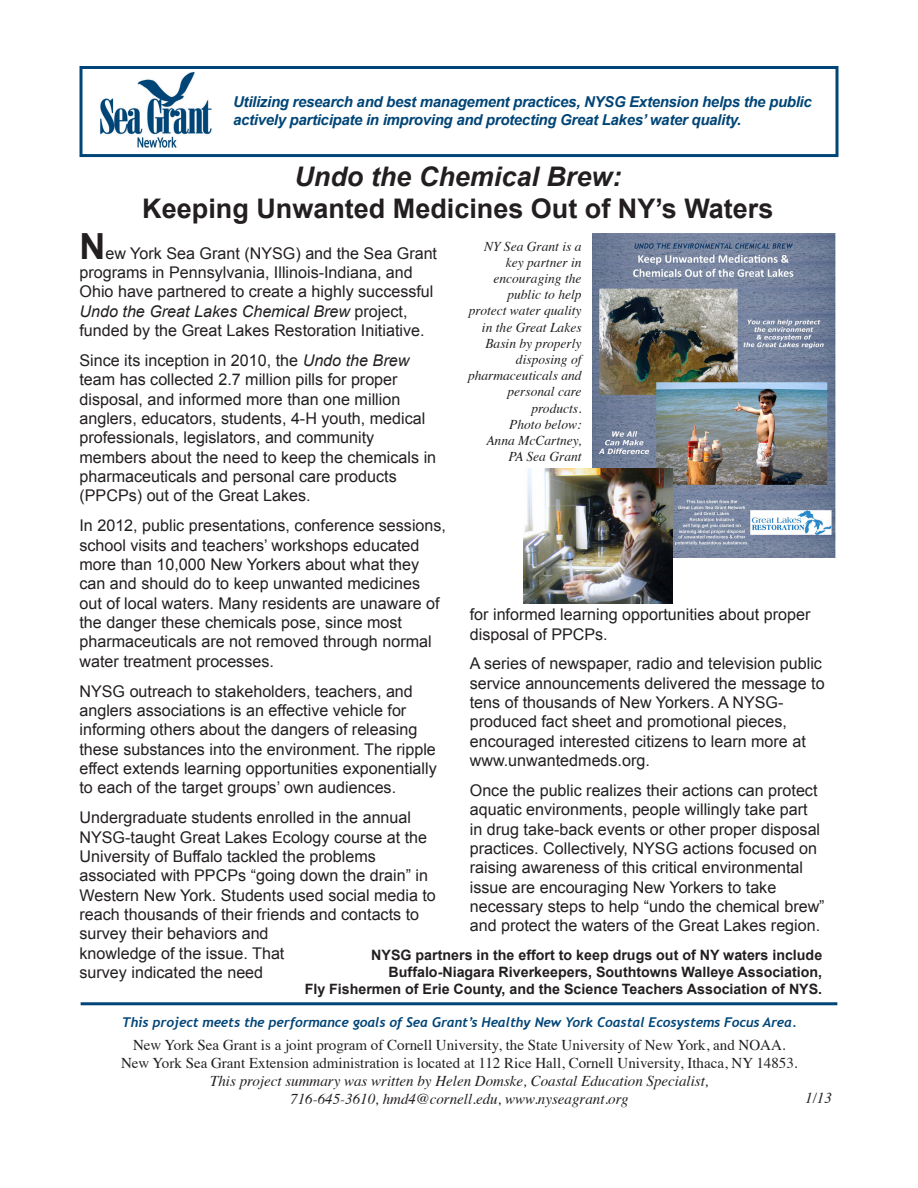
<style>
.page{position:relative;width:918px;height:1188px;background:#fff}
.page>*{position:absolute;margin:0;border:0;box-sizing:border-box;transform-origin:0 0}
.t1{font:700 36px "Arial";color:#231f20}
.t2{font:700 27px "Arial";color:#231f20}
.t3{font:italic 700 27px "Arial";color:#231f20}
.t4{font:16.2px/19.4px "Arial";color:#231f20}
.t5{font:15px "Times";color:#231f20}
.t6{font:italic 700 15px "Arial";letter-spacing:-.02em;color:#004577}
.t7{font:italic 15px "Times";color:#231f20}
.t8{font:700 14.25px "Arial";color:#231f20}
.t9{font:italic 13.5px/16.2px "Times";color:#231f20;text-align:right}
.t10{font:italic 700 13.5px "Trebuchet";letter-spacing:-.01em;color:#004577}
.s1{font-style:italic}
</style>
<div class="page">
<img style="left:593px;top:233px;width:243px;height:324px">
<hr style="left:81px;top:1002px;width:756px;height:3px;background:#004577">
<img style="left:100px;top:71px;width:112px;height:77px">
<div style="left:80px;top:66px;width:758px;height:91px;border:3px solid #004577"></div>
<img style="left:524px;top:468px;width:149px;height:135px">
<p class="t6" style="left:233px;top:92px;width:580px">Utilizing research and best management practices, NYSG Extension helps the public</p>
<p class="t6" style="left:233px;top:110px;width:510px">actively participate in improving and protecting Great Lakes’ water quality.</p>
<p class="t3" style="left:294px;top:159px;width:329px">Undo the Chemical Brew:</p>
<p class="t2" style="left:142px;top:191px;width:633px">Keeping Unwanted Medicines Out of NY’s Waters</p>
<p class="t1" style="left:80px;top:222px;width:27px">N</p>
<p class="t9" style="left:484px;top:237px;width:99px">NY Sea Grant is a key partner in</p>
<p class="t9" style="left:493px;top:270px;width:90px">encouraging the</p>
<p class="t9" style="left:469px;top:286px;width:114px">public to help protect water quality in the Great Lakes<br>Basin by properly disposing of</p>
<p class="t9" style="left:468px;top:367px;width:115px">pharmaceuticals and personal care</p>
<p class="t9" style="left:531px;top:399px;width:52px">products.</p>
<p class="t9" style="left:509px;top:415px;width:74px">Photo below:</p>
<p class="t9" style="left:486px;top:432px;width:97px">Anna McCartney,</p>
<p class="t9" style="left:509px;top:448px;width:75px">PA Sea Grant</p>
<p class="t4" style="left:80px;top:244px;width:359px;text-indent:26px">ew York Sea Grant (NYSG) and the Sea Grant programs in Pennsylvania, Illinois-Indiana, and<br>Ohio have partnered to create a highly successful</p>
<p class="t4" style="left:80px;top:302px;width:347px"><span class="s1">Undo the Great Lakes Chemical Brew</span> project, funded by the Great Lakes Restoration Initiative.</p>
<p class="t4" style="left:80px;top:351px;width:331px">Since its inception in 2010, the <span class="s1">Undo the Brew </span>team has collected 2.7 million pills for proper</p>
<p class="t4" style="left:80px;top:389px;width:347px">disposal, and informed more than one million anglers, educators, students, 4-H youth, medical professionals, legislators, and community</p>
<p class="t4" style="left:80px;top:448px;width:358px">members about the need to keep the chemicals in</p>
<p class="t4" style="left:80px;top:467px;width:319px">pharmaceuticals and personal care products (PPCPs) out of the Great Lakes.</p>
<p class="t4" style="left:80px;top:516px;width:368px">In 2012, public presentations, conference sessions,</p>
<p class="t4" style="left:80px;top:535px;width:362px">school visits and teachers’ workshops educated more than 10,000 New Yorkers about what they can and should do to keep unwanted medicines out of local waters. Many residents are unaware of the danger these chemicals pose, since most</p>
<p class="t4" style="left:80px;top:632px;width:354px">pharmaceuticals are not removed through normal water treatment processes.</p>
<p class="t4" style="left:80px;top:681px;width:359px">NYSG outreach to stakeholders, teachers, and anglers associations is an effective vehicle for informing others about the dangers of releasing these substances into the environment. The ripple effect extends learning opportunities exponentially to each of the target groups’ own audiences.</p>
<p class="t4" style="left:80px;top:808px;width:349px">Undergraduate students enrolled in the annual<br>NYSG-taught Great Lakes Ecology course at the</p>
<p class="t4" style="left:80px;top:847px;width:298px">University of Buffalo tackled the problems</p>
<p class="t4" style="left:80px;top:866px;width:358px">associated with PPCPs “going down the drain” in Western New York. Students used social media to reach thousands of their friends and contacts to survey their behaviors and</p>
<p class="t4" style="left:80px;top:943px;width:206px">knowledge of the issue. That survey indicated the need</p>
<p class="t4" style="left:470px;top:605px;width:342px">for informed learning opportunities about proper disposal of PPCPs.</p>
<p class="t4" style="left:470px;top:654px;width:356px">A series of newspaper, radio and television public service announcements delivered the message to tens of thousands of New Yorkers. A NYSG-</p>
<p class="t4" style="left:470px;top:712px;width:319px">produced fact sheet and promotional pieces,</p>
<p class="t4" style="left:470px;top:732px;width:338px">encouraged interested citizens to learn more at www.unwantedmeds.org.</p>
<p class="t4" style="left:470px;top:781px;width:352px">Once the public realizes their actions can protect aquatic environments, people willingly take part in drug take-back events or other proper disposal practices. Collectively, NYSG actions focused on raising awareness of this critical environmental</p>
<p class="t4" style="left:470px;top:878px;width:308px">issue are encouraging New Yorkers to take</p>
<p class="t4" style="left:470px;top:897px;width:356px">necessary steps to help “undo the chemical brew”</p>
<p class="t4" style="left:470px;top:916px;width:352px">and protect the waters of the Great Lakes region.</p>
<p class="t8" style="left:371px;top:945px;width:453px">NYSG partners in the effort to keep drugs out of NY waters include</p>
<p class="t8" style="left:389px;top:962px;width:435px">Buffalo-Niagara Riverkeepers, Southtowns Walleye Association,</p>
<p class="t8" style="left:305px;top:979px;width:519px">Fly Fishermen of Erie County, and the Science Teachers Association of NYS.</p>
<p class="t10" style="left:122px;top:1014px;width:677px">This project meets the performance goals of Sea Grant’s Healthy New York Coastal Ecosystems Focus Area.</p>
<p class="t5" style="left:133px;top:1031px;width:654px">New York Sea Grant is a joint program of Cornell University, the State University of New York, and NOAA.</p>
<p class="t5" style="left:121px;top:1049px;width:678px">New York Sea Grant Extension administration is located at 112 Rice Hall, Cornell University, Ithaca, NY 14853.</p>
<p class="t7" style="left:210px;top:1068px;width:500px">This project summary was written by Helen Domske, Coastal Education Specialist,</p>
<p class="t7" style="left:290px;top:1086px;width:340px">716-645-3610, hmd4@cornell.edu, www.nyseagrant.org</p>
<p class="t7" style="left:805px;top:1085px;width:28px">1/13</p>
</div>
